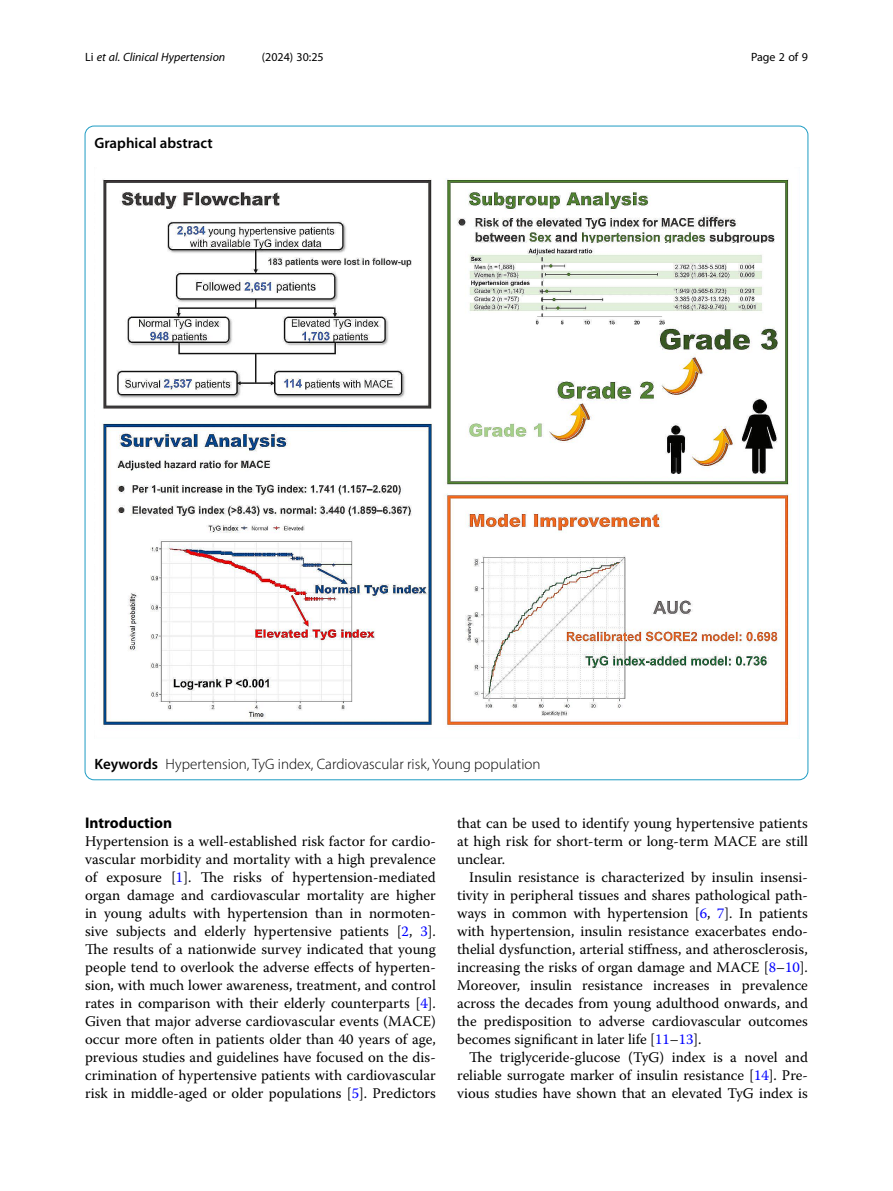
<style>
.page{position:relative;width:893px;height:1191px;background:#fff}
.page>*{position:absolute;margin:0;border:0;box-sizing:border-box;transform-origin:0 0}
.Head_1{font:700 15.45px "Myriad Pro";color:#000}
.Keyword_Text{font:300 15px "Myriad Pro";color:#000}
.Abstract_Structured{font:600 15px "Myriad Pro";color:#000}
.Body_Text{font:14.7px/18px "Warnock Pro";color:#000;text-align:justify}
.Body_Text_Indent{font:14.7px/18px "Warnock Pro";color:#000;text-align:justify}
.t1{font:italic 12px "Myriad Pro";color:#000}
.t2{font:12px "Myriad Pro";color:#000}
.s1{font-style:normal}
.s2{font-weight:600}
.s3{color:#00f}
</style>
<div class="page">
<img style="left:101px;top:178px;width:690px;height:548px">
<p class="t1" style="left:85px;top:50px;width:142px"><span class="s1">Li</span> et al. Clinical Hypertension</p>
<p class="t2" style="left:262px;top:50px;width:63px">(2024) 30:25</p>
<p class="t2" style="left:751px;top:50px;width:58px">Page 2 of 9</p>
<p class="Abstract_Structured" style="left:94px;top:134px;width:120px">Graphical abstract</p>
<p class="Keyword_Text" style="left:94px;top:755px;width:448px"><span class="s2">Keywords</span> Hypertension, TyG index, Cardiovascular risk, Young population</p>
<p class="Head_1" style="left:85px;top:813px;width:89px">Introduction</p>
<p class="Body_Text" style="left:85px;top:832px;width:352px">Hypertension is a well-established risk factor for cardio&shy;vascular morbidity and mortality with a high prevalence of exposure [<span class="s3">1</span>]. The risks of hypertension-mediated organ damage and cardiovascular mortality are higher in young adults with hypertension than in normoten&shy;sive subjects and elderly hypertensive patients [<span class="s3">2</span>, <span class="s3">3</span>].<br>The results of a nationwide survey indicated that young people tend to overlook the adverse effects of hyperten&shy;sion, with much lower awareness, treatment, and control rates in comparison with their elderly counterparts [<span class="s3">4</span>].<br>Given that major adverse cardiovascular events (MACE) occur more often in patients older than 40 years of age, previous studies and guidelines have focused on the dis&shy;crimination of hypertensive patients with cardiovascular risk in middle-aged or older populations [<span class="s3">5</span>]. Predictors</p>
<p class="Body_Text" style="left:457px;top:814px;width:352px">that can be used to identify young hypertensive patients at high risk for short-term or long-term MACE are still unclear.</p>
<p class="Body_Text_Indent" style="left:457px;top:868px;width:352px;text-indent:12px">Insulin resistance is characterized by insulin insensi&shy;tivity in peripheral tissues and shares pathological path&shy;ways in common with hypertension [<span class="s3">6</span>, <span class="s3">7</span>]. In patients with hypertension, insulin resistance exacerbates endo&shy;thelial dysfunction, arterial stiffness, and atherosclerosis, increasing the risks of organ damage and MACE [<span class="s3">8</span>–<span class="s3">10</span>].<br>Moreover, insulin resistance increases in prevalence across the decades from young adulthood onwards, and the predisposition to adverse cardiovascular outcomes becomes significant in later life [<span class="s3">11</span>–<span class="s3">13</span>].</p>
<p class="Body_Text_Indent" style="left:457px;top:1048px;width:352px;text-indent:12px">The triglyceride-glucose (TyG) index is a novel and reliable surrogate marker of insulin resistance [<span class="s3">14</span>]. Pre&shy;vious studies have shown that an elevated TyG index is</p>
</div>
